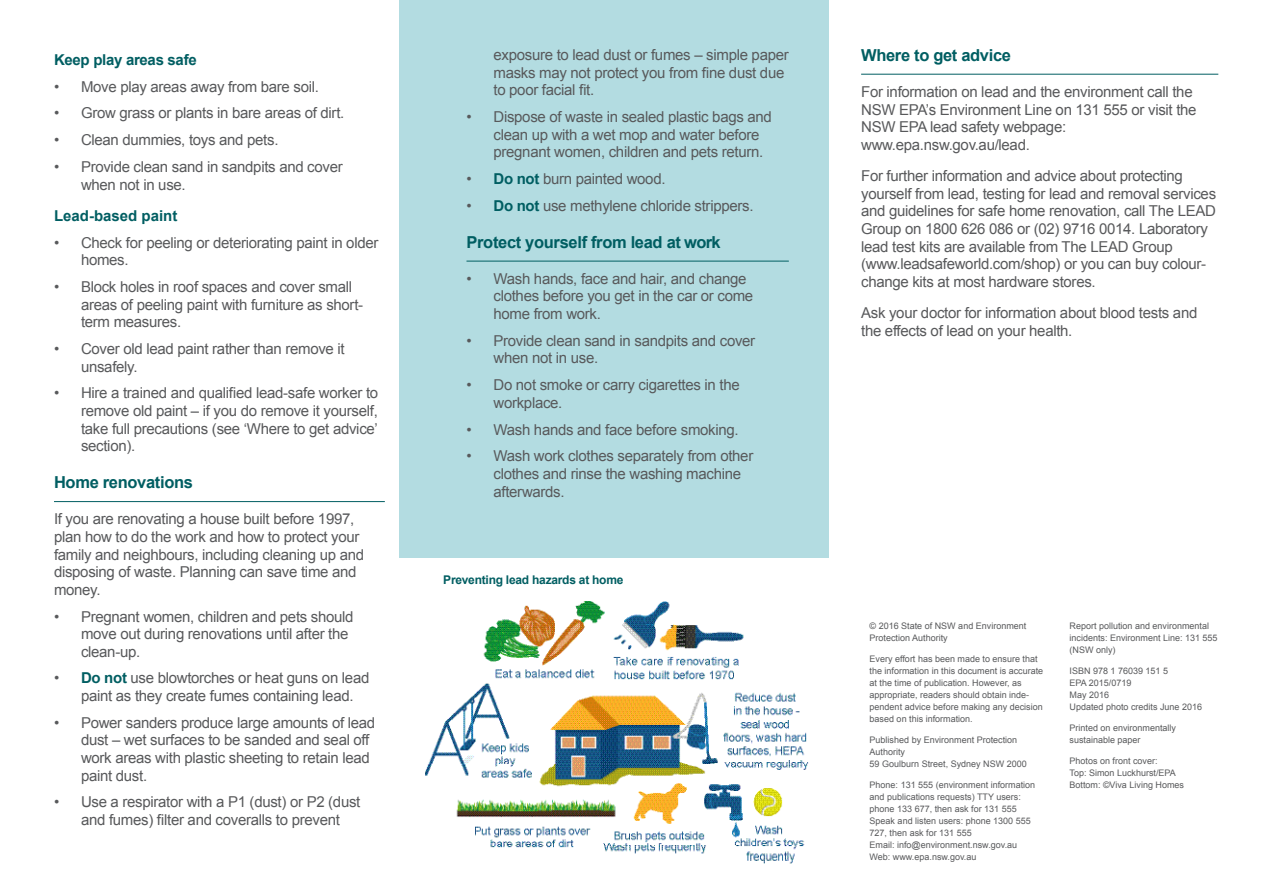
<style>
.page{position:relative;width:1263px;height:893px;background:#fff}
.page>*{position:absolute;margin:0;border:0;box-sizing:border-box;transform-origin:0 0}
.EPA_H2{font:700 16.5px "Arial";letter-spacing:-.02em;color:#005e62}
.EPA_Body_Copy{font:15px/17.5px "Arial";letter-spacing:-.02em;color:#58595b}
.EPA_Body_Copy-2{font:700 15px "Arial";letter-spacing:-.02em;color:#005e62}
.EPA_Body_Copy-3{font:700 15px "Arial";color:#005e62}
.t1{font:700 12px "Arial";letter-spacing:-.02em;color:#005e62}
.EPA_Publishing_Detai{font:9px/12px "Arial";color:#58595b}
.s1{font-weight:700;color:#005e62}
</style>
<div class="page">
<hr style="left:54px;top:501px;width:331px;height:1px;background:#005e62">
<div style="left:400px;top:0;width:429px;height:558px;background:#b3dce1"></div>
<hr style="left:466px;top:261px;width:323px;height:1px;background:#005e62">
<hr style="left:861px;top:74px;width:357px;height:1px;background:#005e62">
<img style="left:425px;top:602px;width:384px;height:262px">
<p class="EPA_Body_Copy-2" style="left:54px;top:50px;width:144px">Keep play areas safe</p>
<p class="EPA_Body_Copy" style="left:54px;top:78px;width:266px">• Move play areas away from bare soil.</p>
<p class="EPA_Body_Copy" style="left:54px;top:105px;width:292px">• Grow grass or plants in bare areas of dirt.</p>
<p class="EPA_Body_Copy" style="left:54px;top:131px;width:226px">• Clean dummies, toys and pets.</p>
<p class="EPA_Body_Copy" style="left:81px;top:158px;width:263px;text-indent:-27px">• Provide clean sand in sandpits and cover when not in use.</p>
<p class="EPA_Body_Copy-3" style="left:54px;top:206px;width:125px">Lead-based paint</p>
<p class="EPA_Body_Copy" style="left:81px;top:234px;width:299px;text-indent:-27px">• Check for peeling or deteriorating paint in older homes.</p>
<p class="EPA_Body_Copy" style="left:81px;top:278px;width:284px;text-indent:-27px">• Block holes in roof spaces and cover small areas of peeling paint with furniture as short&shy;term measures.</p>
<p class="EPA_Body_Copy" style="left:81px;top:340px;width:265px;text-indent:-27px">• Cover old lead paint rather than remove it unsafely.</p>
<p class="EPA_Body_Copy" style="left:81px;top:384px;width:299px;text-align:justify;text-indent:-27px">• Hire a trained and qualified lead-safe worker to remove old paint – if you do remove it yourself, take full precautions (see ‘Where to get advice’ section).</p>
<h2 class="EPA_H2" style="left:54px;top:472px;width:140px">Home renovations</h2>
<p class="EPA_Body_Copy" style="left:54px;top:510px;width:312px">If you are renovating a house built before 1997, plan how to do the work and how to protect your family and neighbours, including cleaning up and disposing of waste. Planning can save time and money.</p>
<p class="EPA_Body_Copy" style="left:81px;top:608px;width:274px;text-indent:-27px">• Pregnant women, children and pets should move out during renovations until after the clean-up.</p>
<p class="EPA_Body_Copy" style="left:81px;top:670px;width:290px;text-indent:-27px">• <span class="s1">Do not</span> use blowtorches or heat guns on lead paint as they create fumes containing lead.</p>
<p class="EPA_Body_Copy" style="left:81px;top:714px;width:296px;text-indent:-27px">• Power sanders produce large amounts of lead dust – wet surfaces to be sanded and seal off work areas with plastic sheeting to retain lead paint dust.</p>
<p class="EPA_Body_Copy" style="left:54px;top:793px;width:308px;text-align:center">• Use a respirator with a P1 (dust) or P2 (dust and fumes) filter and coveralls to prevent</p>
<p class="EPA_Body_Copy" style="left:493px;top:46px;width:297px">exposure to lead dust or fumes – simple paper masks may not protect you from fine dust due to poor facial fit.</p>
<p class="EPA_Body_Copy" style="left:493px;top:108px;width:280px;text-indent:-27px">• Dispose of waste in sealed plastic bags and clean up with a wet mop and water before pregnant women, children and pets return.</p>
<p class="EPA_Body_Copy" style="left:466px;top:170px;width:201px">• <span class="s1">Do not</span> burn painted wood.</p>
<p class="EPA_Body_Copy" style="left:466px;top:197px;width:289px">• <span class="s1">Do not</span> use methylene chloride strippers.</p>
<h2 class="EPA_H2" style="left:466px;top:231px;width:256px">Protect yourself from lead at work</h2>
<p class="EPA_Body_Copy" style="left:493px;top:270px;width:261px;text-indent:-27px">• Wash hands, face and hair, and change clothes before you get in the car or come home from work.</p>
<p class="EPA_Body_Copy" style="left:493px;top:332px;width:263px;text-indent:-27px">• Provide clean sand in sandpits and cover when not in use.</p>
<p class="EPA_Body_Copy" style="left:493px;top:376px;width:248px;text-indent:-27px">• Do not smoke or carry cigarettes in the workplace.</p>
<p class="EPA_Body_Copy" style="left:466px;top:421px;width:274px">• Wash hands and face before smoking.</p>
<p class="EPA_Body_Copy" style="left:493px;top:447px;width:261px;text-indent:-27px">• Wash work clothes separately from other clothes and rinse the washing machine afterwards.</p>
<p class="t1" style="left:443px;top:572px;width:182px">Preventing lead hazards at home</p>
<h2 class="EPA_H2" style="left:861px;top:44px;width:151px">Where to get advice</h2>
<p class="EPA_Body_Copy" style="left:861px;top:83px;width:337px">For information on lead and the environment call the NSW EPA’s Environment Line on 131 555 or visit the NSW EPA lead safety webpage: www.epa.nsw.gov.au/lead.</p>
<p class="EPA_Body_Copy" style="left:861px;top:167px;width:357px">For further information and advice about protecting yourself from lead, testing for lead and removal services and guidelines for safe home renovation, call The LEAD Group on 1800 626 086 or (02) 9716 0014. Laboratory lead test kits are available from The LEAD Group (www.leadsafeworld.com/shop) or you can buy colour&shy;change kits at most hardware stores.</p>
<p class="EPA_Body_Copy" style="left:861px;top:304px;width:338px">Ask your doctor for information about blood tests and the effects of lead on your health.</p>
<p class="EPA_Publishing_Detai" style="left:870px;top:620px;width:158px">© 2016 State of NSW and Environment<br>Protection Authority</p>
<p class="EPA_Publishing_Detai" style="left:870px;top:653px;width:175px">Every effort has been made to ensure that the information in this document is accurate at the time of publication. However, as appropriate, readers should obtain inde&shy;pendent advice before making any decision based on this information.</p>
<p class="EPA_Publishing_Detai" style="left:870px;top:734px;width:159px">Published by Environment Protection<br>Authority<br>59 Goulburn Street, Sydney NSW 2000</p>
<p class="EPA_Publishing_Detai" style="left:870px;top:779px;width:167px">Phone: 131 555 (environment information and publications requests) TTY users: phone 133 677, then ask for 131 555<br>Speak and listen users: phone 1300 555<br>727, then ask for 131 555<br>Email: info@environment.nsw.gov.au Web: www.epa.nsw.gov.au</p>
<p class="EPA_Publishing_Detai" style="left:1069px;top:620px;width:150px">Report pollution and environmental incidents: Environment Line: 131 555 (NSW only)</p>
<p class="EPA_Publishing_Detai" style="left:1069px;top:665px;width:134px">ISBN 978 1 76039 151 5<br>EPA 2015/0719<br>May 2016<br>Updated photo credits June 2016</p>
<p class="EPA_Publishing_Detai" style="left:1069px;top:722px;width:108px">Printed on environmentally sustainable paper</p>
<p class="EPA_Publishing_Detai" style="left:1069px;top:755px;width:116px">Photos on front cover:<br>Top: Simon Luckhurst/EPA<br>Bottom: ©Viva Living Homes</p>
</div>
